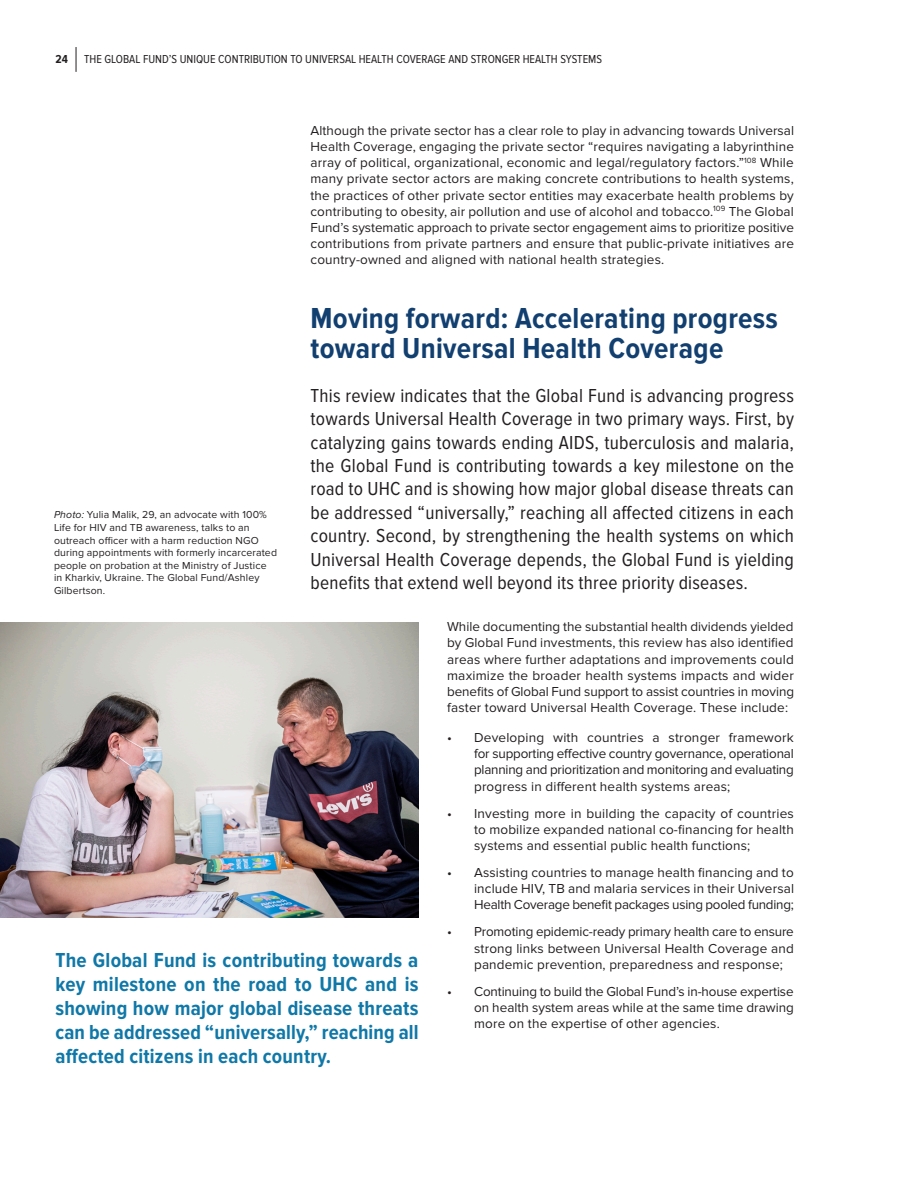
<style>
.page{position:relative;width:918px;height:1188px;background:#fff}
.page>*{position:absolute;margin:0;border:0;box-sizing:border-box;transform-origin:0 0}
.t1{font:700 30px/30px "Proxima Nova Cond";letter-spacing:.01em;color:#113f70}
.Pull_Quote{font:700 21px/24px "Proxima Nova Cond";letter-spacing:.01em;color:#0f78a8;text-align:justify}
.Body_1st_Para{font:19.5px/23.4px "Proxima Nova Cond";letter-spacing:.01em;color:#231f20;text-align:justify}
.Body{font:13.5px/16.2px "Proxima Nova";letter-spacing:.015em;color:#231f20;text-align:justify}
.t2{font:12px "Proxima Nova Cond";color:#231f20}
.t3{font:700 12px "Proxima Nova Cond";color:#231f20}
.Source{font:10.5px/12.6px "Proxima Nova";letter-spacing:.015em;color:#231f20}
.s1{font-style:italic}
</style>
<div class="page">
<svg style="left:76px;top:47px;width:1px;height:25px"></svg>
<img style="left:0;top:622px;width:418px;height:295px">
<p class="t3" style="left:56px;top:52px;width:14px">24</p>
<p class="t2" style="left:84px;top:52px;width:519px">THE GLOBAL FUND’S UNIQUE CONTRIBUTION TO UNIVERSAL HEALTH COVERAGE AND STRONGER HEALTH SYSTEMS</p>
<p class="Source" style="left:54px;top:509px;width:225px"><span class="s1">Photo:</span> Yulia Malik, 29, an advocate with 100% Life for HIV and TB awareness, talks to an outreach officer with a harm reduction NGO during appointments with formerly incarcerated people on probation at the Ministry of Justice in Kharkiv, Ukraine. The Global Fund/Ashley Gilbertson.</p>
<p class="Body" style="left:310px;top:122px;width:485px">Although the private sector has a clear role to play in advancing towards Universal Health Coverage, engaging the private sector “requires navigating a labyrinthine array of political, organizational, economic and legal/regulatory factors.”<sup>108</sup> While many private sector actors are making concrete contributions to health systems, the practices of other private sector entities may exacerbate health problems by contributing to obesity, air pollution and use of alcohol and tobacco.<sup>109</sup> The Global Fund’s systematic approach to private sector engagement aims to prioritize positive contributions from private partners and ensure that public-private initiatives are country-owned and aligned with national health strategies.</p>
<h1 class="t1" style="left:310px;top:304px;width:469px">Moving forward: Accelerating progress toward Universal Health Coverage</h1>
<p class="Body_1st_Para" style="left:310px;top:384px;width:485px">This review indicates that the Global Fund is advancing progress towards Universal Health Coverage in two primary ways. First, by catalyzing gains towards ending AIDS, tuberculosis and malaria, the Global Fund is contributing towards a key milestone on the road to UHC and is showing how major global disease threats can be addressed “universally,” reaching all affected citizens in each country. Second, by strengthening the health systems on which Universal Health Coverage depends, the Global Fund is yielding benefits that extend well beyond its three priority diseases.</p>
<p class="Pull_Quote" style="left:56px;top:949px;width:365px">The Global Fund is contributing towards a key milestone on the road to UHC and is showing how major global disease threats can be addressed “universally,” reaching all affected citizens in each country.</p>
<p class="Body" style="left:447px;top:619px;width:348px">While documenting the substantial health dividends yielded by Global Fund investments, this review has also identified areas where further adaptations and improvements could maximize the broader health systems impacts and wider benefits of Global Fund support to assist countries in moving faster toward Universal Health Coverage. These include:</p>
<p class="Body" style="left:474px;top:730px;width:321px;text-indent:-27px">• Developing with countries a stronger framework for supporting effective country governance, operational planning and prioritization and monitoring and evaluating progress in different health systems areas;</p>
<p class="Body" style="left:474px;top:805px;width:321px;text-indent:-27px">• Investing more in building the capacity of countries to mobilize expanded national co-financing for health systems and essential public health functions;</p>
<p class="Body" style="left:474px;top:865px;width:321px;text-indent:-27px">• Assisting countries to manage health financing and to include HIV, TB and malaria services in their Universal Health Coverage benefit packages using pooled funding;</p>
<p class="Body" style="left:474px;top:924px;width:321px;text-indent:-27px">• Promoting epidemic-ready primary health care to ensure strong links between Universal Health Coverage and pandemic prevention, preparedness and response;</p>
<p class="Body" style="left:474px;top:983px;width:321px;text-indent:-27px">• Continuing to build the Global Fund’s in-house expertise on health system areas while at the same time drawing more on the expertise of other agencies.</p>
</div>
